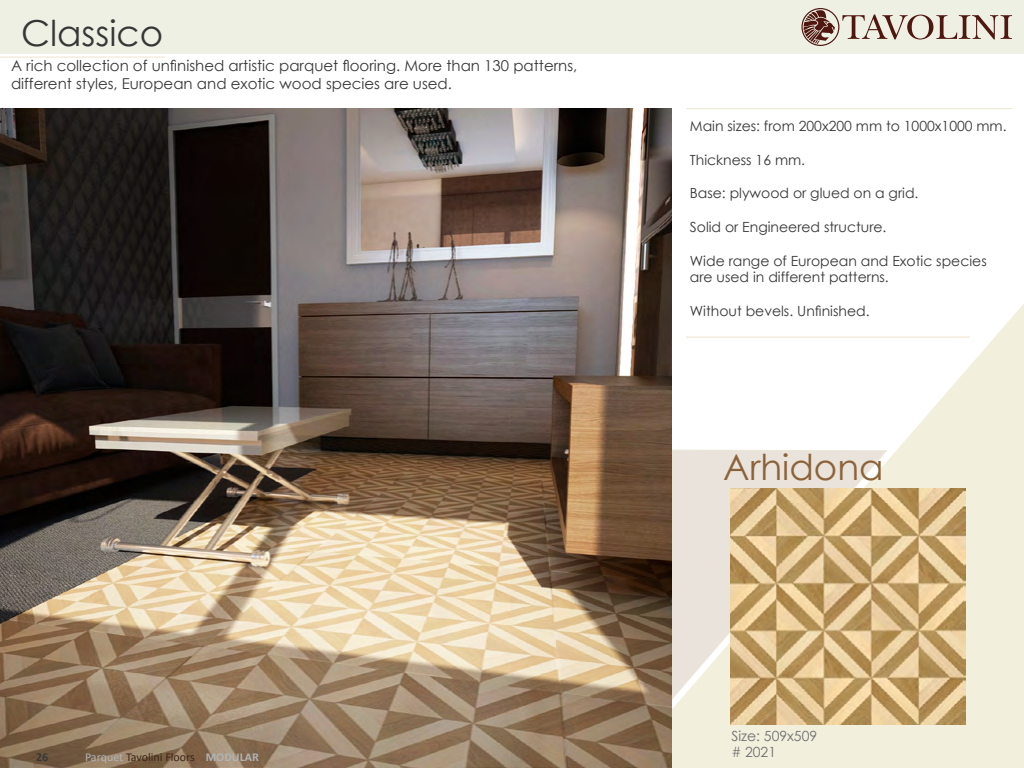
<style>
.page{position:relative;width:1024px;height:768px;background:#fff}
.page>*{position:absolute;margin:0;border:0;box-sizing:border-box;transform-origin:0 0}
.t1{font:35.8px "Century Gothic";color:#373636}
.t2{font:35.8px "Century Gothic";color:#8c6238}
.t3{font:15px/18px "Century Gothic";color:#373737}
.t4{font:14px/16.8px "Century Gothic";color:#373737}
.t5{font:14px "Century Gothic";color:#6e6e70}
.t6{font:12px "Calibri";color:#3b2416}
.t7{font:700 12px "Calibri";color:#373737}
.s1{color:#b0b3b5}
.s2{font-weight:700;color:#b0b3b5}
</style>
<div class="page">
<svg style="left:672px;top:304px;width:352px;height:464px;fill:#f2f0dc"></svg>
<svg style="left:672px;top:449px;width:216px;height:251px"></svg>
<img style="left:0;top:108px;width:672px;height:660px">
<div style="left:0;top:0;width:1024px;height:54px;background:#eef0e3"></div>
<hr style="left:0;top:57px;width:165px;height:1px;background:#f0e4cd">
<hr style="left:686px;top:337px;width:284px;height:1px;background:#f0e4cd">
<hr style="left:686px;top:108px;width:326px;height:1px;background:#f0e4cd">
<img style="left:730px;top:488px;width:236px;height:236px">
<svg style="left:801px;top:8px;width:211px;height:38px"></svg>
<h1 class="t1" style="left:21px;top:8px;width:144px">Classico</h1>
<p class="t3" style="left:11px;top:57px;width:568px">A rich collection of unfinished artistic parquet flooring. More than 130 patterns, different styles, European and exotic wood species are used.</p>
<p class="t7" style="left:36px;top:749px;width:14px">26</p>
<p class="t6" style="left:85px;top:749px;width:175px"><span class="s1">Parquet</span> Tavolini Floors <span class="s2">MODULAR</span></p>
<p class="t4" style="left:690px;top:118px;width:318px">Main sizes: from 200x200 mm to 1000x1000 mm.</p>
<p class="t4" style="left:690px;top:151px;width:117px">Thickness 16 mm.</p>
<p class="t4" style="left:690px;top:185px;width:230px">Base: plywood or glued on a grid.</p>
<p class="t4" style="left:690px;top:218px;width:198px">Solid or Engineered structure.</p>
<p class="t4" style="left:690px;top:252px;width:298px">Wide range of European and Exotic species are used in different patterns.</p>
<p class="t4" style="left:690px;top:302px;width:181px">Without bevels. Unfinished.</p>
<h1 class="t2" style="left:723px;top:442px;width:162px">Arhidona</h1>
<p class="t5" style="left:731px;top:726px;width:87px">Size: 509x509</p>
<p class="t5" style="left:731px;top:743px;width:46px"># 2021</p>
</div>
